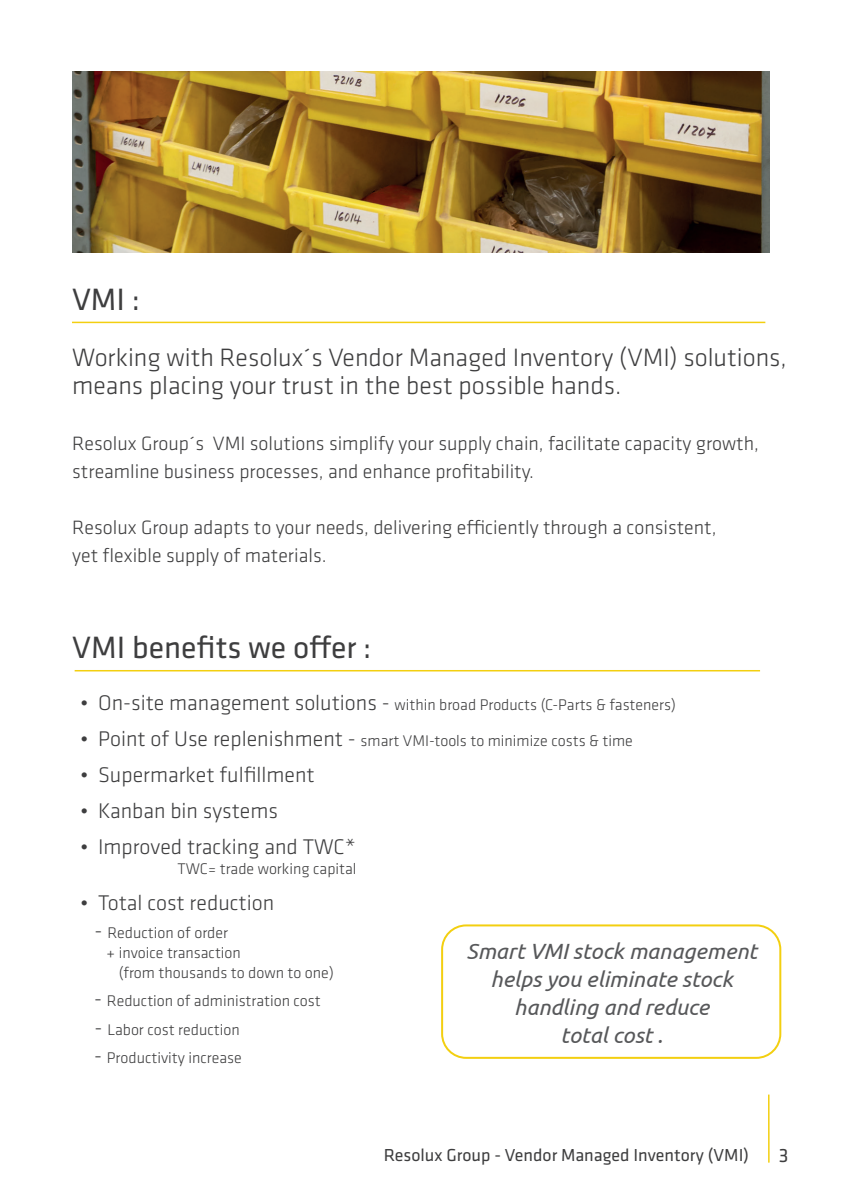
<style>
.page{position:relative;width:842px;height:1191px;background:#fff}
.page>*{position:absolute;margin:0;border:0;box-sizing:border-box;transform-origin:0 0}
.t1{font:32px "Klavika Basic";color:#3e3e3f}
.t2{font:300 26px/28px "Klavika Basic";color:#3e3e3f}
.t3{font:300 22px "Klavika Basic";color:#3e3e3f}
.t4{font:italic 22px/28px "Ubuntu";color:#57585a;text-align:center}
.t5{font:300 20px/28px "Klavika Basic";color:#3e3e3f}
.t6{font:20px "Klavika Basic";color:#3e3e3f}
.t7{font:18px "Klavika Basic";color:#3e3e3f}
.t8{font:300 16px "Klavika Basic";color:#3e3e3f}
.s1{font-size:22px}
</style>
<div class="page">
<hr style="left:768px;top:1094px;width:2px;height:68px;background:#f3cf10">
<img style="left:72px;top:71px;width:698px;height:182px">
<hr style="left:75px;top:670px;width:685px;height:1px;background:#f3cf10">
<div style="left:441px;top:924px;width:340px;height:134px;border:2px solid #f3cf10;border-radius:24px"></div>
<hr style="left:72px;top:322px;width:693px;height:1px;background:#f3cf10">
<h1 class="t1" style="left:72px;top:278px;width:70px">VMI :</h1>
<h2 class="t2" style="left:72px;top:343px;width:716px">Working with Resolux´s Vendor Managed Inventory (VMI) solutions, means placing your trust in the best possible hands.</h2>
<p class="t5" style="left:72px;top:429px;width:688px">Resolux Group´s VMI solutions simplify your supply chain, facilitate capacity growth, streamline business processes, and enhance profitability.</p>
<p class="t5" style="left:72px;top:513px;width:646px">Resolux Group adapts to your needs, delivering efficiently through a consistent, yet flexible supply of materials.</p>
<h1 class="t1" style="left:72px;top:626px;width:301px">VMI benefits we offer :</h1>
<p class="t8" style="left:80px;top:695px;width:597px"><span class="s1">• On-site management solutions -</span> within broad Products (C-Parts &amp; fasteners)</p>
<p class="t8" style="left:80px;top:731px;width:554px"><span class="s1">• Point of Use replenishment -</span> smart VMI-tools to minimize costs &amp; time</p>
<h3 class="t3" style="left:80px;top:762px;width:236px">• Supermarket fulfillment</h3>
<h3 class="t3" style="left:80px;top:798px;width:199px">• Kanban bin systems</h3>
<h3 class="t3" style="left:80px;top:834px;width:277px">• Improved tracking and TWC*</h3>
<p class="t8" style="left:177px;top:859px;width:181px">TWC= trade working capital</p>
<h3 class="t3" style="left:80px;top:890px;width:196px">• Total cost reduction</h3>
<p class="t8" style="left:95px;top:923px;width:135px"><span class="s1">-</span> Reduction of order</p>
<p class="t8" style="left:107px;top:943px;width:136px">+ invoice transaction</p>
<p class="t8" style="left:119px;top:963px;width:217px">(from thousands to down to one)</p>
<p class="t8" style="left:94px;top:991px;width:228px"><span class="s1">-</span> Reduction of administration cost</p>
<p class="t8" style="left:95px;top:1019px;width:147px"><span class="s1">-</span> Labor cost reduction</p>
<p class="t8" style="left:94px;top:1047px;width:149px"><span class="s1">-</span> Productivity increase</p>
<h3 class="t4" style="left:466px;top:936px;width:292px">Smart VMI stock management helps you eliminate stock handling and reduce<br>total cost .</h3>
<p class="t7" style="left:384px;top:1142px;width:367px">Resolux Group - Vendor Managed Inventory (VMI)</p>
<p class="t6" style="left:779px;top:1142px;width:11px">3</p>
</div>
